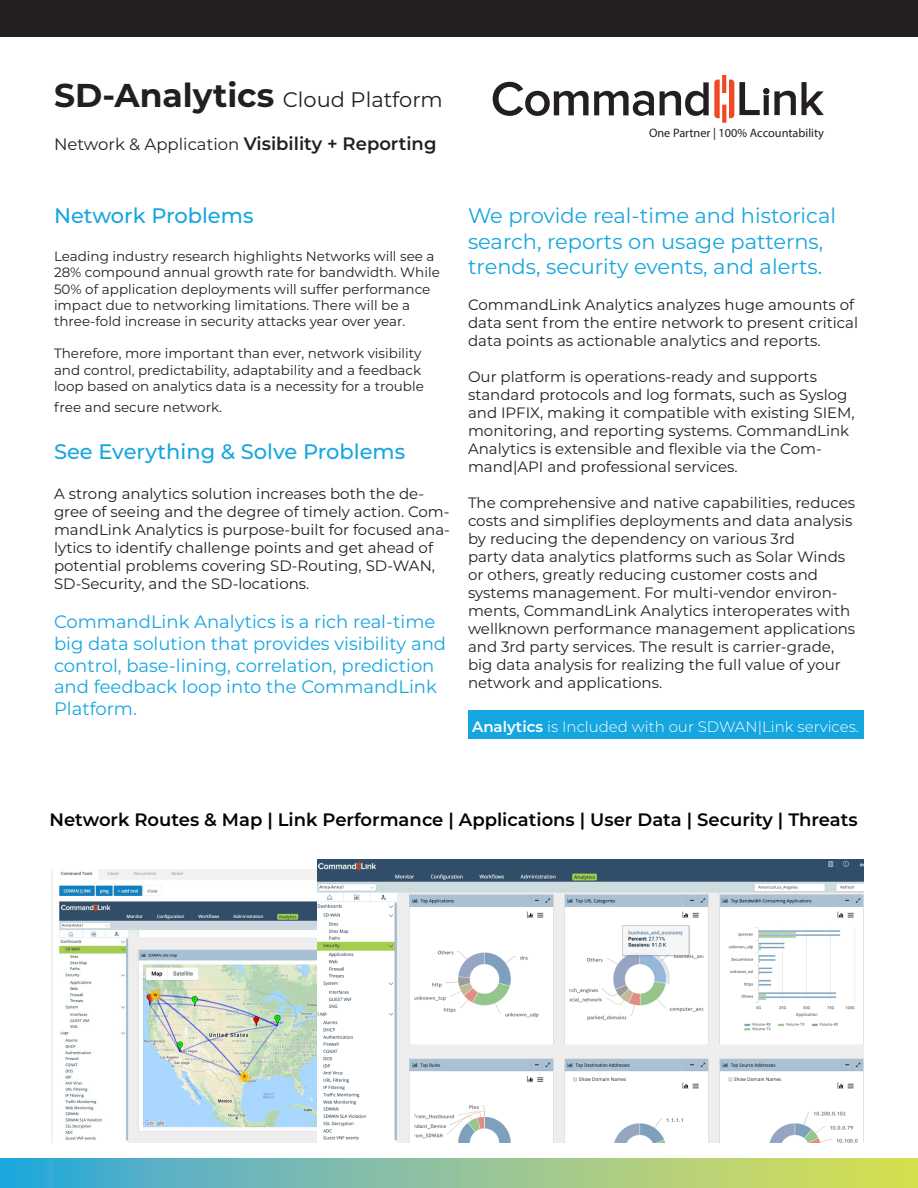
<style>
.page{position:relative;width:918px;height:1188px;background:#fff}
.page>*{position:absolute;margin:0;border:0;box-sizing:border-box;transform-origin:0 0}
.t1{font:21px/25.2px "Montserrat";color:#16a6df}
.t2{font:500 21px "Montserrat";color:#16a6df}
.t3{font:21px "Montserrat";color:#231f20}
.t4{font:18px/21.6px "Montserrat";color:#16a6df}
.t5{font:600 18px "Montserrat";color:#040503}
.t6{font:600 18px "Montserrat";color:#231f20}
.t7{font:15px/18px "Montserrat";color:#231f20}
.t8{font:300 15px "Montserrat";color:#fff}
.t9{font:13.5px/16.2px "Montserrat";color:#231f20}
.t10{font:12.3px "Myriad Pro";color:#231f20}
.s1{font-weight:700;font-size:33px}
.s2{font-weight:400;font-size:16.5px}
.s3{font-weight:600}
</style>
<div class="page">
<svg style="left:0;top:1158px;width:918px;height:30px;background:#8cc29a"></svg>
<img style="left:51px;top:870px;width:267px;height:272px">
<img style="left:318px;top:860px;width:546px;height:283px">
<div style="left:0;top:0;width:918px;height:37px;background:#231f20"></div>
<svg style="left:722px;top:105px;width:4px;height:18px"></svg>
<svg style="left:722px;top:75px;width:4px;height:18px"></svg>
<svg style="left:493px;top:82px;width:161px;height:34px"></svg>
<svg style="left:660px;top:80px;width:60px;height:38px"></svg>
<svg style="left:729px;top:80px;width:95px;height:38px"></svg>
<div style="left:468px;top:711px;width:396px;height:28px;background:#16a6df"></div>
<p class="t3" style="left:54px;top:85px;width:390px"><span class="s1">SD-Analytics</span> Cloud Platform</p>
<p class="t6" style="left:54px;top:131px;width:384px"><span class="s2">Network &amp; Application</span> Visibility + Reporting</p>
<p class="t10" style="left:649px;top:125px;width:176px">One Partner | 100% Accountability</p>
<p class="t2" style="left:54px;top:201px;width:201px">Network Problems</p>
<p class="t9" style="left:54px;top:248px;width:387px">Leading industry research highlights Networks will see a 28% compound annual growth rate for bandwidth. While 50% of application deployments will suffer performance impact due to networking limitations. There will be a three-fold increase in security attacks year over year.</p>
<p class="t9" style="left:54px;top:345px;width:371px">Therefore, more important than ever, network visibility and control, predictability, adaptability and a feedback loop based on analytics data is a necessity for a trouble</p>
<p class="t9" style="left:54px;top:399px;width:170px">free and secure network.</p>
<p class="t2" style="left:54px;top:437px;width:353px">See Everything &amp; Solve Problems</p>
<p class="t7" style="left:54px;top:484px;width:398px">A strong analytics solution increases both the de&shy;gree of seeing and the degree of timely action. Com&shy;mandLink Analytics is purpose-built for focused ana&shy;lytics to identify challenge points and get ahead of potential problems covering SD-Routing, SD-WAN, SD-Security, and the SD-locations.</p>
<p class="t4" style="left:54px;top:611px;width:394px">CommandLink Analytics is a rich real-time big data solution that provides visibility and control, base-lining, correlation, prediction and feedback loop into the CommandLink Platform.</p>
<p class="t1" style="left:468px;top:203px;width:370px">We provide real-time and historical search, reports on usage patterns, trends, security events, and alerts.</p>
<p class="t7" style="left:468px;top:295px;width:392px">CommandLink Analytics analyzes huge amounts of data sent from the entire network to present critical data points as actionable analytics and reports.</p>
<p class="t7" style="left:468px;top:367px;width:388px">Our platform is operations-ready and supports standard protocols and log formats, such as Syslog and IPFIX, making it compatible with existing SIEM, monitoring, and reporting systems. CommandLink Analytics is extensible and flexible via the Com&shy;mand|API and professional services.</p>
<p class="t7" style="left:468px;top:493px;width:389px">The comprehensive and native capabilities, reduces</p>
<p class="t7" style="left:468px;top:511px;width:386px">costs and simplifies deployments and data analysis</p>
<p class="t7" style="left:468px;top:529px;width:329px">by reducing the dependency on various 3rd</p>
<p class="t7" style="left:468px;top:547px;width:389px">party data analytics platforms such as Solar Winds or others, greatly reducing customer costs and systems management. For multi-vendor environ&shy;ments, CommandLink Analytics interoperates with wellknown performance management applications and 3rd party services. The result is carrier-grade, big data analysis for realizing the full value of your network and applications.</p>
<p class="t8" style="left:472px;top:716px;width:388px"><span class="s3">Analytics</span> is Included with our SDWAN|Link services.</p>
<p class="t5" style="left:50px;top:807px;width:810px">Network Routes &amp; Map | Link Performance | Applications | User Data | Security | Threats</p>
</div>
